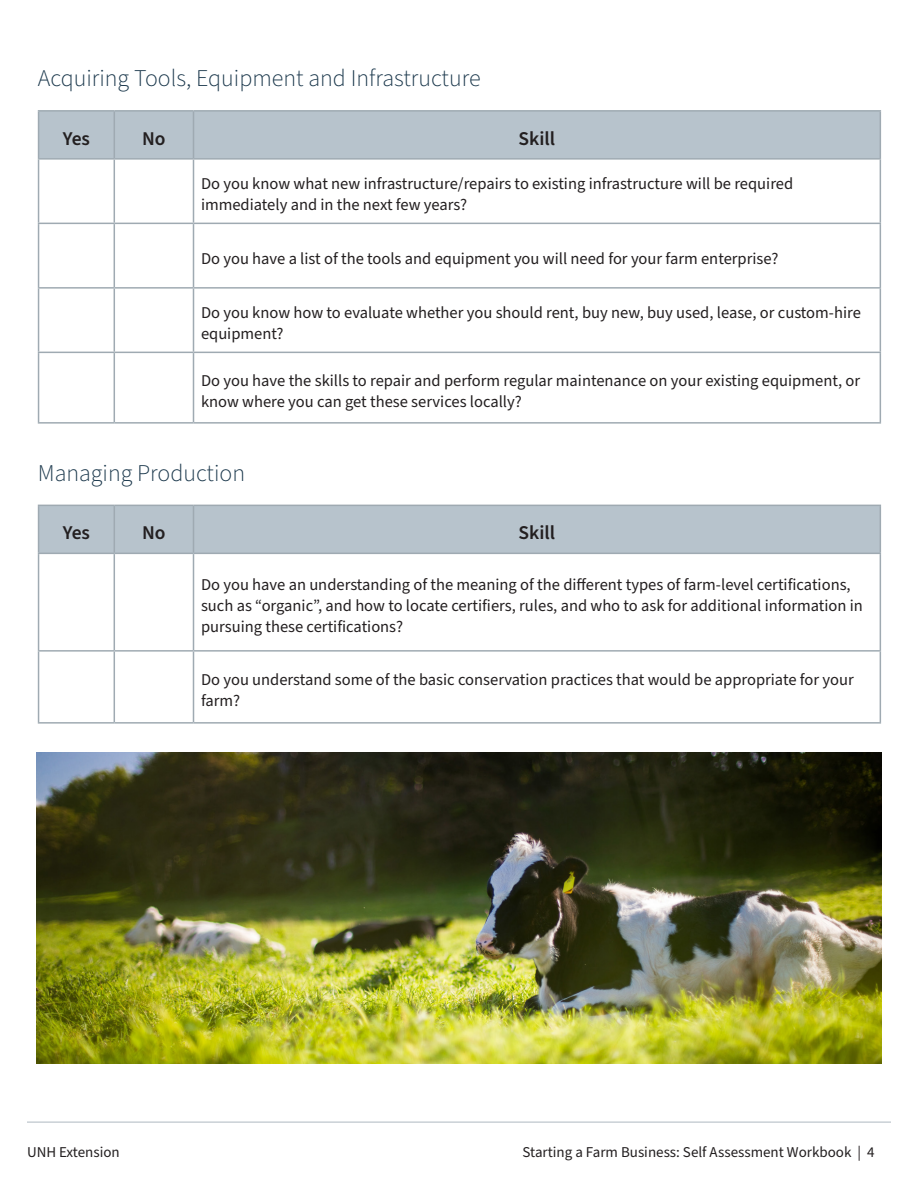
<style>
.page{position:relative;width:918px;height:1188px;background:#fff}
.page>*{position:absolute;margin:0;border:0;box-sizing:border-box;transform-origin:0 0}
.Section_Header{font:300 24px "Source Sans Pro";color:#1a374b}
.Table_Headers{font:600 19.5px "Source Sans Pro";color:#231f20}
.Table_Body{font:16.5px/21px "Source Sans Pro";color:#231f20}
.t1{font:15px "Source Sans Pro";color:#231f20}
</style>
<div class="page">
<hr style="left:27px;top:1121px;width:864px;height:2px;background:#c9d0d5">
<div style="left:39px;top:111px;width:841px;height:48px;background:#b7c3cc"></div>
<hr style="left:38px;top:110px;width:76px;height:2px;background:#9faab2">
<hr style="left:38px;top:112px;width:1px;height:46px;background:#9faab2">
<hr style="left:114px;top:110px;width:79px;height:2px;background:#9faab2">
<hr style="left:114px;top:112px;width:1px;height:46px;background:#9faab2">
<hr style="left:194px;top:110px;width:687px;height:2px;background:#9faab2">
<hr style="left:193px;top:112px;width:1px;height:46px;background:#9faab2">
<hr style="left:880px;top:112px;width:1px;height:46px;background:#9faab2">
<hr style="left:38px;top:158px;width:76px;height:2px;background:#9faab2">
<hr style="left:38px;top:160px;width:1px;height:63px;background:#9faab2">
<hr style="left:114px;top:158px;width:79px;height:2px;background:#9faab2">
<hr style="left:114px;top:160px;width:1px;height:63px;background:#9faab2">
<hr style="left:194px;top:158px;width:687px;height:2px;background:#9faab2">
<hr style="left:193px;top:160px;width:1px;height:63px;background:#9faab2">
<hr style="left:880px;top:160px;width:1px;height:63px;background:#9faab2">
<hr style="left:38px;top:223px;width:76px;height:1px;background:#9faab2">
<hr style="left:38px;top:224px;width:1px;height:63px;background:#9faab2">
<hr style="left:114px;top:223px;width:79px;height:1px;background:#9faab2">
<hr style="left:114px;top:224px;width:1px;height:63px;background:#9faab2">
<hr style="left:194px;top:223px;width:687px;height:1px;background:#9faab2">
<hr style="left:193px;top:224px;width:1px;height:63px;background:#9faab2">
<hr style="left:880px;top:224px;width:1px;height:63px;background:#9faab2">
<hr style="left:38px;top:287px;width:76px;height:2px;background:#9faab2">
<hr style="left:38px;top:289px;width:1px;height:63px;background:#9faab2">
<hr style="left:114px;top:287px;width:79px;height:2px;background:#9faab2">
<hr style="left:114px;top:289px;width:1px;height:63px;background:#9faab2">
<hr style="left:194px;top:287px;width:687px;height:2px;background:#9faab2">
<hr style="left:193px;top:289px;width:1px;height:63px;background:#9faab2">
<hr style="left:880px;top:289px;width:1px;height:63px;background:#9faab2">
<hr style="left:38px;top:352px;width:76px;height:1px;background:#9faab2">
<hr style="left:38px;top:353px;width:1px;height:69px;background:#9faab2">
<hr style="left:114px;top:352px;width:79px;height:1px;background:#9faab2">
<hr style="left:114px;top:353px;width:1px;height:69px;background:#9faab2">
<hr style="left:194px;top:352px;width:687px;height:1px;background:#9faab2">
<hr style="left:193px;top:353px;width:1px;height:69px;background:#9faab2">
<hr style="left:880px;top:353px;width:1px;height:69px;background:#9faab2">
<hr style="left:38px;top:422px;width:76px;height:2px;background:#9faab2">
<hr style="left:114px;top:422px;width:79px;height:2px;background:#9faab2">
<hr style="left:194px;top:422px;width:687px;height:2px;background:#9faab2">
<div style="left:39px;top:505px;width:841px;height:48px;background:#b7c3cc"></div>
<hr style="left:38px;top:505px;width:76px;height:1px;background:#9faab2">
<hr style="left:38px;top:506px;width:1px;height:47px;background:#9faab2">
<hr style="left:114px;top:505px;width:79px;height:1px;background:#9faab2">
<hr style="left:114px;top:506px;width:1px;height:47px;background:#9faab2">
<hr style="left:194px;top:505px;width:687px;height:1px;background:#9faab2">
<hr style="left:193px;top:506px;width:1px;height:47px;background:#9faab2">
<hr style="left:880px;top:506px;width:1px;height:47px;background:#9faab2">
<hr style="left:38px;top:553px;width:76px;height:1px;background:#9faab2">
<hr style="left:38px;top:554px;width:1px;height:96px;background:#9faab2">
<hr style="left:114px;top:553px;width:79px;height:1px;background:#9faab2">
<hr style="left:114px;top:554px;width:1px;height:96px;background:#9faab2">
<hr style="left:194px;top:553px;width:687px;height:1px;background:#9faab2">
<hr style="left:193px;top:554px;width:1px;height:96px;background:#9faab2">
<hr style="left:880px;top:554px;width:1px;height:96px;background:#9faab2">
<hr style="left:38px;top:650px;width:76px;height:2px;background:#9faab2">
<hr style="left:38px;top:652px;width:1px;height:70px;background:#9faab2">
<hr style="left:114px;top:650px;width:79px;height:2px;background:#9faab2">
<hr style="left:114px;top:652px;width:1px;height:70px;background:#9faab2">
<hr style="left:194px;top:650px;width:687px;height:2px;background:#9faab2">
<hr style="left:193px;top:652px;width:1px;height:70px;background:#9faab2">
<hr style="left:880px;top:652px;width:1px;height:70px;background:#9faab2">
<hr style="left:38px;top:722px;width:76px;height:2px;background:#9faab2">
<hr style="left:114px;top:722px;width:79px;height:2px;background:#9faab2">
<hr style="left:194px;top:722px;width:687px;height:2px;background:#9faab2">
<img style="left:37px;top:752px;width:844px;height:311px">
<p class="Section_Header" style="left:38px;top:62px;width:444px">Acquiring Tools, Equipment and Infrastructure</p>
<p class="Table_Headers" style="left:63px;top:125px;width:29px">Yes</p>
<p class="Table_Headers" style="left:142px;top:125px;width:25px">No</p>
<p class="Table_Headers" style="left:519px;top:125px;width:38px">Skill</p>
<p class="Table_Body" style="left:201px;top:174px;width:594px">Do you know what new infrastructure/repairs to existing infrastructure will be required immediately and in the next few years?</p>
<p class="Table_Body" style="left:201px;top:249px;width:579px">Do you have a list of the tools and equipment you will need for your farm enterprise?</p>
<p class="Table_Body" style="left:201px;top:303px;width:661px">Do you know how to evaluate whether you should rent, buy new, buy used, lease, or custom-hire equipment?</p>
<p class="Table_Body" style="left:201px;top:370px;width:661px">Do you have the skills to repair and perform regular maintenance on your existing equipment, or know where you can get these services locally?</p>
<p class="Section_Header" style="left:38px;top:457px;width:209px">Managing Production</p>
<p class="Table_Headers" style="left:63px;top:520px;width:29px">Yes</p>
<p class="Table_Headers" style="left:142px;top:520px;width:25px">No</p>
<p class="Table_Headers" style="left:519px;top:520px;width:38px">Skill</p>
<p class="Table_Body" style="left:201px;top:574px;width:663px">Do you have an understanding of the meaning of the different types of farm-level certifications, such as “organic”, and how to locate certifiers, rules, and who to ask for additional information in pursuing these certifications?</p>
<p class="Table_Body" style="left:201px;top:669px;width:654px">Do you understand some of the basic conservation practices that would be appropriate for your farm?</p>
<p class="t1" style="left:27px;top:1142px;width:94px">UNH Extension</p>
<p class="t1" style="left:523px;top:1142px;width:353px">Starting a Farm Business: Self Assessment Workbook | 4</p>
</div>
